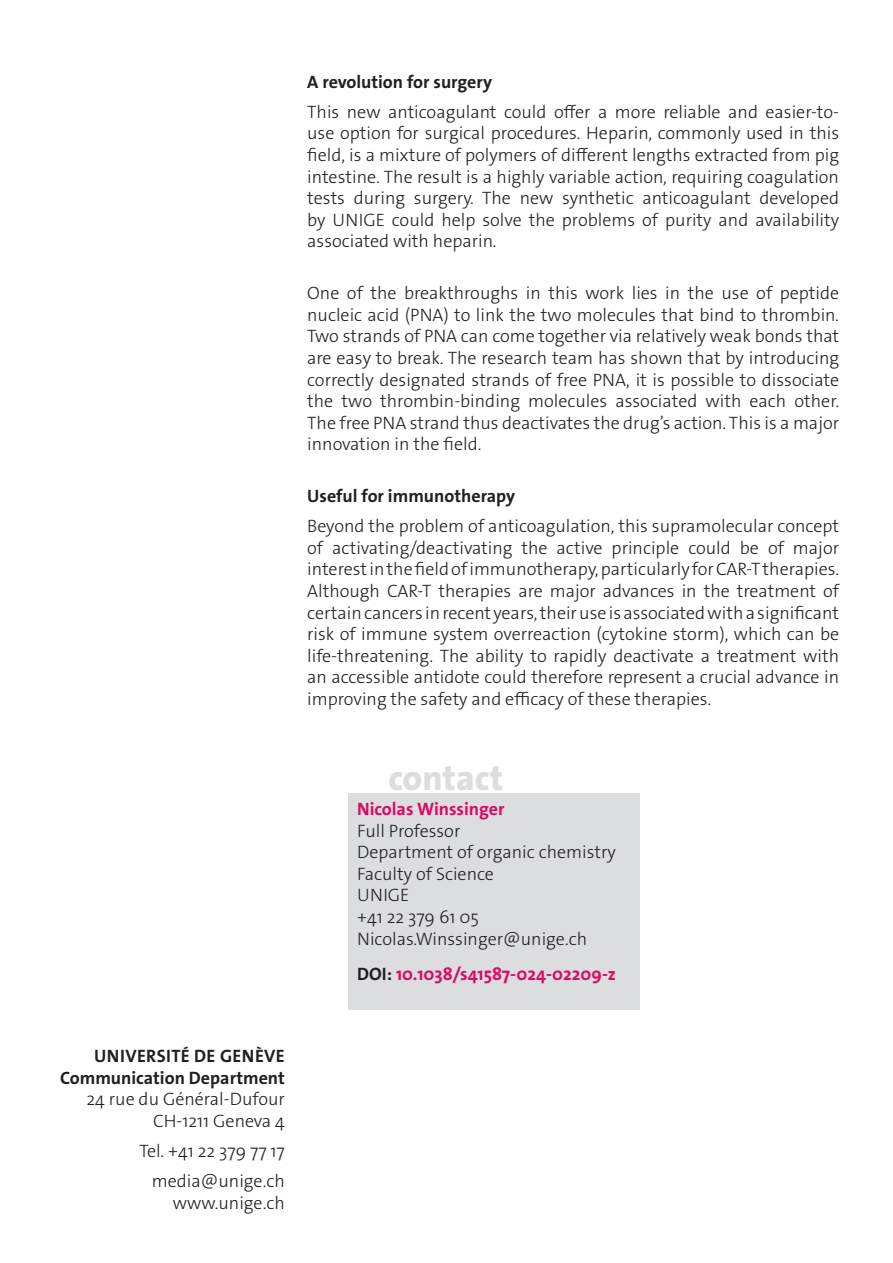
<style>
.page{position:relative;width:893px;height:1263px;background:#fff}
.page>*{position:absolute;margin:0;border:0;box-sizing:border-box;transform-origin:0 0}
._4__texte_courant{font:800 35.7px "The Sans Os F";color:#dcdddf}
._4__texte_courant-2{font:300 18px/21.6px "The Sans Os F";color:#231f20;text-align:justify}
.texte_courant{font:300 18px/21.6px "The Sans Os F";color:#231f20;text-align:right}
._4__texte_courant-3{font:700 18px "The Sans Os F";color:#231f20}
._4__texte_courant-4{font:700 18px "The Sans Os F";color:#db0a62}
.texte_courant-2{font:700 18px "The Sans Os F";letter-spacing:.02em;color:#231f20}
.s1{font-weight:700;color:#db0a62}
.s2{color:#231f20}
.s3{font-weight:700}
</style>
<div class="page">
<div style="left:349px;top:793px;width:291px;height:217px;background:#dcdddf"></div>
<p class="_4__texte_courant-3" style="left:307px;top:70px;width:186px">A revolution for surgery</p>
<p class="_4__texte_courant-2" style="left:307px;top:101px;width:533px">This new anticoagulant could offer a more reliable and easier-to&shy;use option for surgical procedures. Heparin, commonly used in this field, is a mixture of polymers of different lengths extracted from pig intestine. The result is a highly variable action, requiring coagulation tests during surgery. The new synthetic anticoagulant developed by UNIGE could help solve the problems of purity and availability associated with heparin.</p>
<p class="_4__texte_courant-2" style="left:307px;top:282px;width:533px">One of the breakthroughs in this work lies in the use of peptide nucleic acid (PNA) to link the two molecules that bind to thrombin.<br>Two strands of PNA can come together via relatively weak bonds that are easy to break. The research team has shown that by introducing correctly designated strands of free PNA, it is possible to dissociate the two thrombin-binding molecules associated with each other.<br>The free PNA strand thus deactivates the drug’s action. This is a major innovation in the field.</p>
<p class="_4__texte_courant-3" style="left:307px;top:484px;width:209px">Useful for immunotherapy</p>
<p class="_4__texte_courant-2" style="left:307px;top:515px;width:533px">Beyond the problem of anticoagulation, this supramolecular concept of activating/deactivating the active principle could be of major interest in the field of immunotherapy, particularly for CAR-T therapies.<br>Although CAR-T therapies are major advances in the treatment of certain cancers in recent years, their use is associated with a significant risk of immune system overreaction (cytokine storm), which can be life-threatening. The ability to rapidly deactivate a treatment with an accessible antidote could therefore represent a crucial advance in improving the safety and efficacy of these therapies.</p>
<p class="_4__texte_courant" style="left:388px;top:755px;width:116px">contact</p>
<p class="_4__texte_courant-2" style="left:357px;top:798px;width:260px;text-align:left"><span class="s1">Nicolas Winssinger<br></span>Full Professor<br>Department of organic chemistry<br>Faculty of Science<br>UNIGE<br>+41 22 379 61 05<br>Nicolas.Winssinger@unige.ch</p>
<p class="_4__texte_courant-4" style="left:357px;top:962px;width:260px"><span class="s2">DOI:</span> 10.1038/s41587-024-02209-z</p>
<p class="texte_courant-2" style="left:94px;top:1044px;width:192px">UNIVERSITÉ DE GENÈVE</p>
<p class="texte_courant" style="left:60px;top:1067px;width:226px"><span class="s3">Communication Department<br></span>24 rue du Général-Dufour<br>CH-1211 Geneva 4</p>
<p class="texte_courant" style="left:139px;top:1140px;width:147px">Tel. +41 22 379 77 17</p>
<p class="texte_courant" style="left:152px;top:1170px;width:135px">media@unige.ch www.unige.ch</p>
</div>
